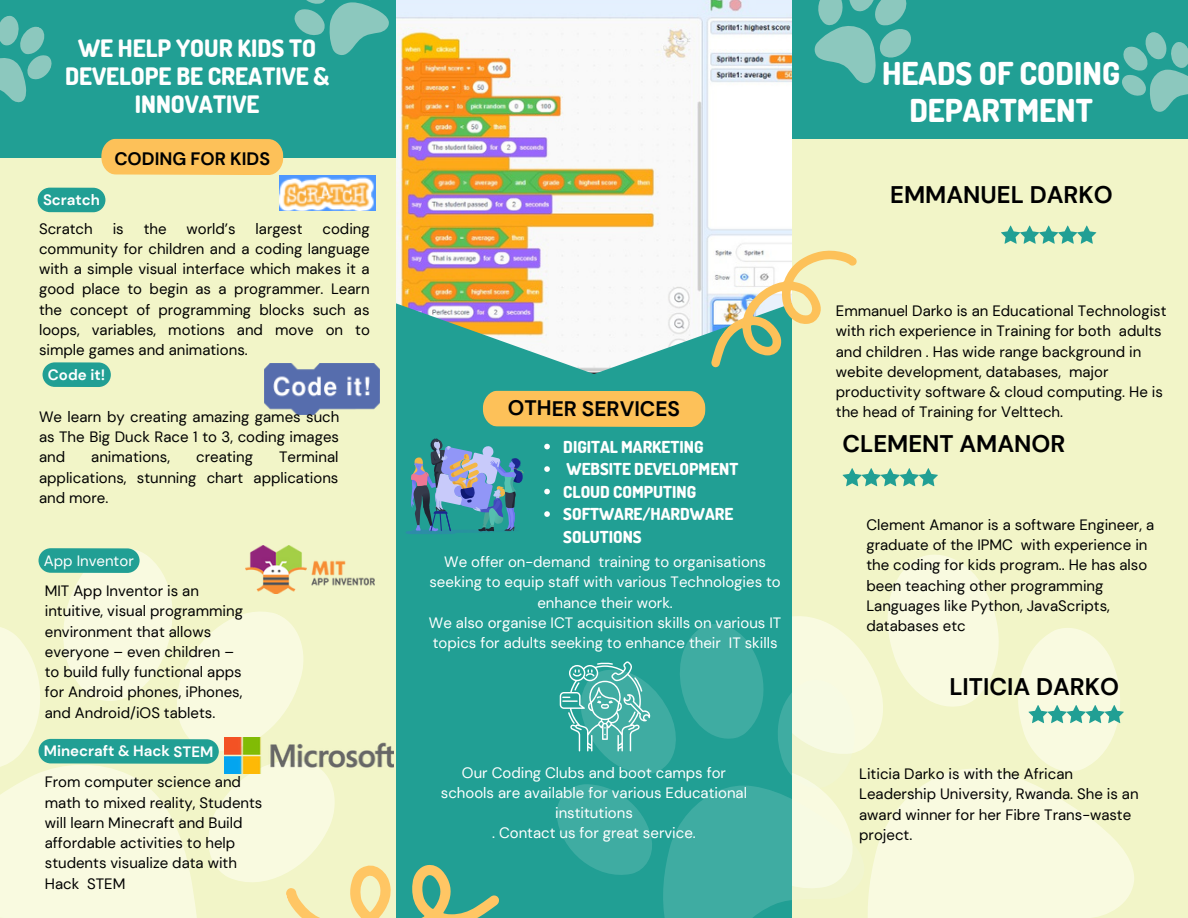
<style>
.page{position:relative;width:1188px;height:918px;background:#f2f5c8}
.page>*{position:absolute;margin:0;border:0;box-sizing:border-box;transform-origin:0 0}
.t1{font:800 31.5px/37.2px "Dosis";color:#fff;text-align:center}
.t2{font:800 24px/28.2px "Dosis";color:#fff;text-align:center}
.t3{font:700 24px "DM Sans";color:#000}
.t4{font:700 21px "DM Sans";letter-spacing:-.005em;color:#000}
.t5{font:700 18px "DM Sans";letter-spacing:-.005em;color:#000}
.t6{font:800 16.5px/22.5px "Dosis";color:#fff}
.t7{font:15px/20.2px "DM Sans";color:#000}
.t8{font:15px/20.2px "DM Sans";color:#fff;text-align:center}
.t9{font:700 15px "DM Sans";letter-spacing:-.005em;color:#fff}
</style>
<div class="page">
<svg style="left:895px;top:555px;width:239px;height:363px;fill:#f9fae0"></svg>
<div style="left:0;top:0;width:396px;height:158px;background:#219f94"></div>
<svg style="left:0;top:545px;width:335px;height:373px;fill:#f9fae0"></svg>
<div style="left:101px;top:139px;width:182px;height:36px;background:#fdc159"></div>
<img style="left:396px;top:0;width:396px;height:303px">
<div style="left:396px;top:303px;width:396px;height:615px;background:#219f94"></div>
<svg style="left:508px;top:585px;width:409px;height:333px;background:#6dbfac"></svg>
<div style="left:792px;top:0;width:396px;height:139px;background:#219f94"></div>
<svg style="left:1122px;top:32px;width:66px;height:80px"></svg>
<svg style="left:814px;top:0;width:97px;height:84px"></svg>
<svg style="left:1001px;top:226px;width:95px;height:18px"></svg>
<svg style="left:843px;top:468px;width:95px;height:18px"></svg>
<svg style="left:483px;top:220px;width:374px;height:207px"></svg>
<svg style="left:284px;top:832px;width:219px;height:86px"></svg>
<svg style="left:0;top:15px;width:52px;height:88px"></svg>
<svg style="left:294px;top:0;width:111px;height:70px"></svg>
<svg style="left:1029px;top:705px;width:95px;height:18px;background:#94cfbb"></svg>
<img style="left:265px;top:364px;width:114px;height:51px">
<img style="left:279px;top:175px;width:96px;height:35px">
<img style="left:245px;top:546px;width:130px;height:48px">
<img style="left:225px;top:738px;width:169px;height:36px">
<svg style="left:560px;top:661px;width:91px;height:90px;background:#57b6ae"></svg>
<img style="left:406px;top:439px;width:117px;height:95px">
<div style="left:38px;top:188px;width:67px;height:24px;background:#219f94;border-radius:12px"></div>
<div style="left:43px;top:362px;width:68px;height:25px;background:#219f94;border-radius:12px"></div>
<div style="left:38px;top:548px;width:102px;height:25px;background:#219f94;border-radius:12px"></div>
<div style="left:39px;top:739px;width:180px;height:25px;background:#219f94;border-radius:12px"></div>
<svg style="left:544px;top:444px;width:6px;height:5px"></svg>
<svg style="left:544px;top:466px;width:6px;height:6px"></svg>
<svg style="left:544px;top:489px;width:6px;height:5px"></svg>
<svg style="left:544px;top:511px;width:6px;height:6px"></svg>
<h2 class="t2" style="left:65px;top:33px;width:266px">WE HELP YOUR KIDS TO<br>DEVELOPE BE CREATIVE &amp;<br>INNOVATIVE</h2>
<p class="t5" style="left:114px;top:147px;width:157px">CODING FOR KIDS</p>
<p class="t9" style="left:43px;top:190px;width:59px">Scratch</p>
<p class="t7" style="left:39px;top:218px;width:55px">Scratch</p>
<p class="t7" style="left:113px;top:218px;width:13px">is</p>
<p class="t7" style="left:144px;top:218px;width:24px">the</p>
<p class="t7" style="left:187px;top:218px;width:51px">world’s</p>
<p class="t7" style="left:256px;top:218px;width:48px">largest</p>
<p class="t7" style="left:39px;top:218px;width:332px;text-align:justify;text-indent:283px">coding community for children and a coding language with a simple visual interface which makes it a good place to begin as a programmer. Learn the concept of programming blocks such as loops, variables, motions and move on to simple games and animations.</p>
<p class="t9" style="left:48px;top:365px;width:59px">Code it!</p>
<p class="t7" style="left:39px;top:407px;width:302px;text-align:justify">We learn by creating amazing games such as The Big Duck Race 1 to 3, coding images and</p>
<p class="t7" style="left:39px;top:447px;width:301px;text-align:justify;text-indent:240px">Terminal applications, stunning chart applications and more.</p>
<p class="t7" style="left:91px;top:447px;width:80px">animations,</p>
<p class="t7" style="left:196px;top:447px;width:58px">creating</p>
<p class="t8" style="left:44px;top:550px;width:91px">App Inventor</p>
<p class="t7" style="left:45px;top:581px;width:200px">MIT App Inventor is an intuitive, visual programming environment that allows everyone – even children – to build fully functional apps for Android phones, iPhones, and Android/iOS tablets.</p>
<p class="t9" style="left:44px;top:742px;width:171px">Minecraft &amp; Hack STEM</p>
<p class="t7" style="left:45px;top:772px;width:219px">From computer science and math to mixed reality, Students will learn Minecraft and Build affordable activities to help students visualize data with<br>Hack STEM</p>
<h3 class="t4" style="left:508px;top:395px;width:174px">OTHER SERVICES</h3>
<p class="t6" style="left:563px;top:435px;width:177px">DIGITAL MARKETING<br>WEBSITE DEVELOPMENT<br>CLOUD COMPUTING<br>SOFTWARE/HARDWARE<br>SOLUTIONS</p>
<p class="t8" style="left:429px;top:552px;width:354px">We offer on-demand training to organisations seeking to equip staff with various Technologies to enhance their work.<br>We also organise ICT acquisition skills on various IT topics for adults seeking to enhance their IT skills</p>
<p class="t8" style="left:441px;top:762px;width:308px">Our Coding Clubs and boot camps for schools are available for various Educational institutions<br>. Contact us for great service.</p>
<h1 class="t1" style="left:882px;top:54px;width:239px">HEADS OF CODING<br>DEPARTMENT</h1>
<h2 class="t3" style="left:890px;top:179px;width:224px">EMMANUEL DARKO</h2>
<p class="t7" style="left:836px;top:301px;width:332px">Emmanuel Darko is an Educational Technologist with rich experience in Training for both adults and children . Has wide range background in webite development, databases, major productivity software &amp; cloud computing. He is the head of Training for Velttech.</p>
<h2 class="t3" style="left:842px;top:428px;width:225px">CLEMENT AMANOR</h2>
<p class="t7" style="left:866px;top:515px;width:289px">Clement Amanor is a software Engineer, a graduate of the IPMC with experience in the coding for kids program.. He has also been teaching other programming Languages like Python, JavaScripts, databases etc</p>
<h2 class="t3" style="left:949px;top:671px;width:171px">LITICIA DARKO</h2>
<p class="t7" style="left:859px;top:764px;width:281px">Liticia Darko is with the African<br>Leadership University, Rwanda. She is an award winner for her Fibre Trans-waste project.</p>
</div>
